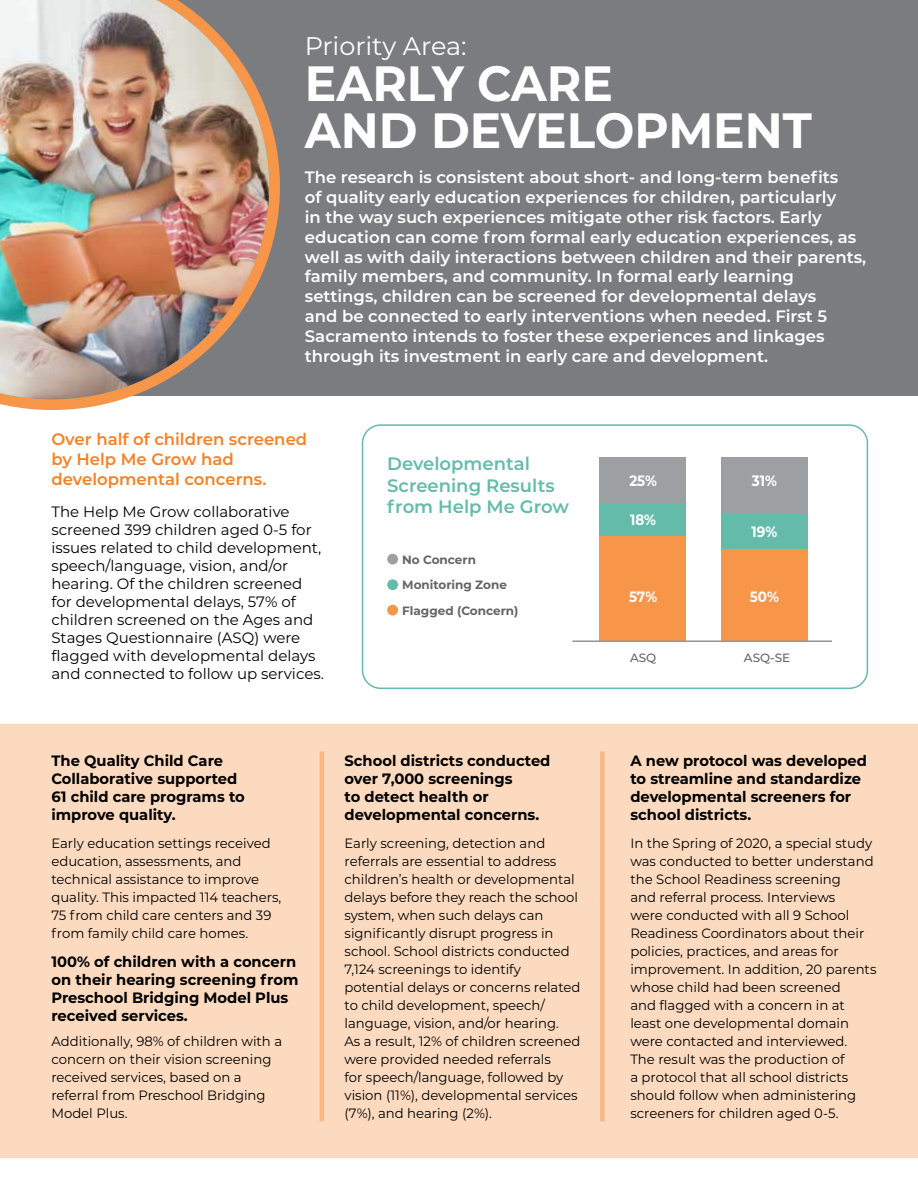
<style>
.page{position:relative;width:918px;height:1188px;background:#fff}
.page>*{position:absolute;margin:0;border:0;box-sizing:border-box;transform-origin:0 0}
.t1{font:700 49.5px/46.5px "Montserrat";color:#fff;scale:.95 1}
.t2{font:25.5px "Montserrat";letter-spacing:-.01em;color:#fff}
.t3{font:600 18px/21.6px "Montserrat";color:#64bba9}
.t4{font:600 16.5px/19.8px "Montserrat";color:#fff}
.t5{font:600 16.5px/19.8px "Montserrat";color:#f58227}
.t6{font:700 15px/18px "Montserrat";color:#000}
.t7{font:15px/18px "Montserrat";color:#000}
.t8{font:700 15px "Montserrat";color:#fff;scale:.9 1}
.t9{font:13.5px/18px "Montserrat";color:#000}
.t10{font:700 12px/25.5px "Montserrat";color:#636466}
.t11{font:500 12px "Montserrat";color:#636466}
</style>
<div class="page">
<div style="left:0;top:724px;width:918px;height:434px;background:#fcdabf"></div>
<div style="left:0;top:0;width:918px;height:395px;background:#7b7c7f"></div>
<svg style="left:0;top:118px;width:280px;height:292px"></svg>
<img style="left:0;top:0;width:269px;height:399px">
<div style="left:387px;top:554px;width:11px;height:11px;background:#9d9fa2;border-radius:50%"></div>
<div style="left:387px;top:579px;width:11px;height:11px;background:#64bba9;border-radius:50%"></div>
<div style="left:387px;top:605px;width:11px;height:11px;background:#f79548;border-radius:50%"></div>
<div style="left:362px;top:424px;width:506px;height:265px;border:2px solid #64bba9;border-radius:18px"></div>
<hr style="left:320px;top:752px;width:4px;height:369px;background:#f9b783">
<div style="left:600px;top:752px;width:5px;height:369px;background:#f9b783"></div>
<div style="left:600px;top:536px;width:86px;height:104px;background:#f79548"></div>
<div style="left:721px;top:549px;width:87px;height:91px;background:#f79548"></div>
<div style="left:600px;top:503px;width:86px;height:33px;background:#64bba9"></div>
<div style="left:721px;top:514px;width:87px;height:35px;background:#64bba9"></div>
<div style="left:600px;top:457px;width:86px;height:46px;background:#9d9fa2"></div>
<div style="left:721px;top:457px;width:87px;height:57px;background:#9d9fa2"></div>
<hr style="left:572px;top:640px;width:260px;height:2px;background:#939598">
<h2 class="t2" style="left:305px;top:28px;width:163px">Priority Area:</h2>
<h1 class="t1" style="left:305px;top:58px;width:535px">EARLY CARE<br>AND DEVELOPMENT</h1>
<p class="t4" style="left:305px;top:167px;width:563px">The research is consistent about short- and long-term benefits<br>of quality early education experiences for children, particularly<br>in the way such experiences mitigate other risk factors. Early education can come from formal early education experiences, as well as with daily interactions between children and their parents, family members, and community. In formal early learning settings, children can be screened for developmental delays<br>and be connected to early interventions when needed. First 5<br>Sacramento intends to foster these experiences and linkages through its investment in early care and development.</p>
<p class="t5" style="left:51px;top:429px;width:257px">Over half of children screened by Help Me Grow had developmental concerns.</p>
<p class="t7" style="left:51px;top:502px;width:274px">The Help Me Grow collaborative screened 399 children aged 0-5 for issues related to child development, speech/language, vision, and/or hearing. Of the children screened for developmental delays, 57% of children screened on the Ages and Stages Questionnaire (ASQ) were flagged with developmental delays and connected to follow up services.</p>
<h3 class="t3" style="left:387px;top:452px;width:183px">Developmental<br>Screening Results from Help Me Grow</h3>
<p class="t10" style="left:402px;top:546px;width:118px">No Concern<br>Monitoring Zone<br>Flagged (Concern)</p>
<p class="t8" style="left:629px;top:470px;width:32px">25%</p>
<p class="t8" style="left:752px;top:470px;width:29px">31%</p>
<p class="t8" style="left:630px;top:509px;width:30px">18%</p>
<p class="t8" style="left:629px;top:585px;width:33px">57%</p>
<p class="t8" style="left:751px;top:521px;width:30px">19%</p>
<p class="t8" style="left:750px;top:585px;width:34px">50%</p>
<p class="t11" style="left:630px;top:649px;width:28px">ASQ</p>
<p class="t11" style="left:744px;top:649px;width:48px">ASQ-SE</p>
<p class="t6" style="left:51px;top:751px;width:195px">The Quality Child Care<br>Collaborative supported<br>61 child care programs to improve quality.</p>
<p class="t9" style="left:51px;top:834px;width:231px">Early education settings received education, assessments, and technical assistance to improve quality. This impacted 114 teachers,<br>75 from child care centers and 39 from family child care homes.</p>
<p class="t6" style="left:51px;top:952px;width:249px">100% of children with a concern on their hearing screening from<br>Preschool Bridging Model Plus received services.</p>
<p class="t9" style="left:51px;top:1032px;width:232px">Additionally, 98% of children with a concern on their vision screening received services, based on a referral from Preschool Bridging<br>Model Plus.</p>
<p class="t6" style="left:345px;top:751px;width:207px">School districts conducted over 7,000 screenings<br>to detect health or developmental concerns.</p>
<p class="t6" style="left:630px;top:751px;width:238px">A new protocol was developed to streamline and standardize developmental screeners for school districts.</p>
<p class="t9" style="left:345px;top:834px;width:238px">Early screening, detection and referrals are essential to address children’s health or developmental delays before they reach the school system, when such delays can significantly disrupt progress in school. School districts conducted 7,124 screenings to identify potential delays or concerns related to child development, speech/ language, vision, and/or hearing.<br>As a result, 12% of children screened were provided needed referrals<br>for speech/language, followed by vision (11%), developmental services (7%), and hearing (2%).</p>
<p class="t9" style="left:630px;top:834px;width:248px">In the Spring of 2020, a special study was conducted to better understand the School Readiness screening<br>and referral process. Interviews<br>were conducted with all 9 School Readiness Coordinators about their policies, practices, and areas for improvement. In addition, 20 parents whose child had been screened<br>and flagged with a concern in at least one developmental domain were contacted and interviewed.<br>The result was the production of<br>a protocol that all school districts should follow when administering screeners for children aged 0-5.</p>
</div>
